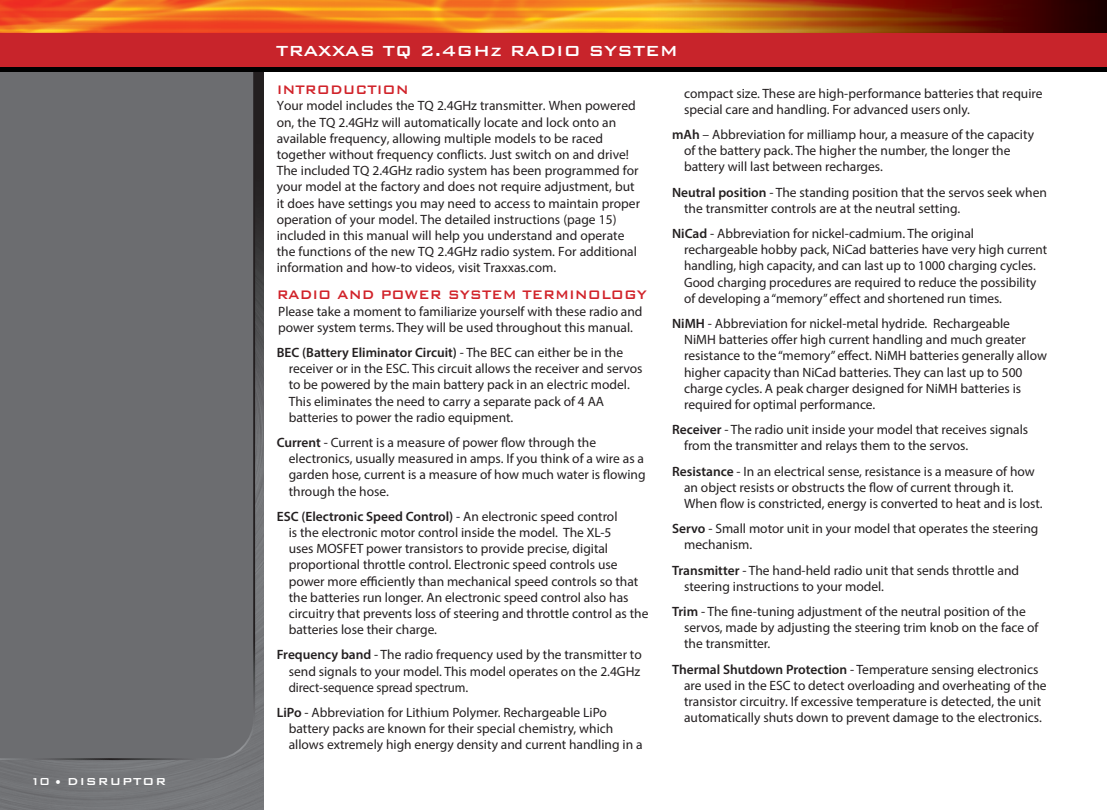
<style>
.page{position:relative;width:1107px;height:810px;background:#fff}
.page>*{position:absolute;margin:0;border:0;box-sizing:border-box;transform-origin:0 0}
.t1{font:500 19.5px "Bank Gothic BT";color:#fff}
.t2{font:500 16.5px "Bank Gothic BT";color:#d1232a;scale:.91 1}
.t3{font:13.5px/16.2px "Myriad Pro";color:#231f20}
.t4{font:500 13.5px "Bank Gothic BT";letter-spacing:.075em;color:#fff}
.s1{font-weight:600}
</style>
<div class="page">
<img style="left:0;top:71px;width:263px;height:739px">
<div style="left:0;top:71px;width:256px;height:690px;background:#6c6d70"></div>
<img style="left:0;top:0;width:1107px;height:71px">
<div style="left:0;top:33px;width:1107px;height:34px;background:#c8242b"></div>
<p class="t4" style="left:30px;top:774px;width:138px">10 • DISRUPTOR</p>
<p class="t1" style="left:276px;top:40px;width:403px">TRAXXAS TQ 2.4GHz RADIO SYSTEM</p>
<p class="t2" style="left:277px;top:81px;width:147px">INTRODUCTION</p>
<p class="t3" style="left:277px;top:98px;width:365px">Your model includes the TQ 2.4GHz transmitter. When powered on, the TQ 2.4GHz will automatically locate and lock onto an available frequency, allowing multiple models to be raced together without frequency conflicts. Just switch on and drive!<br>The included TQ 2.4GHz radio system has been programmed for your model at the factory and does not require adjustment, but it does have settings you may need to access to maintain proper operation of your model. The detailed instructions (page 15) included in this manual will help you understand and operate the functions of the new TQ 2.4GHz radio system. For additional information and how-to videos, visit Traxxas.com.</p>
<p class="t2" style="left:277px;top:286px;width:408px">RADIO AND POWER SYSTEM TERMINOLOGY</p>
<p class="t3" style="left:278px;top:303px;width:366px">Please take a moment to familiarize yourself with these radio and power system terms. They will be used throughout this manual.</p>
<p class="t3" style="left:289px;top:344px;width:355px;text-indent:-12px"><span class="s1">BEC (Battery Eliminator Circuit)</span> - The BEC can either be in the receiver or in the ESC. This circuit allows the receiver and servos to be powered by the main battery pack in an electric model.<br>This eliminates the need to carry a separate pack of 4 AA batteries to power the radio equipment.</p>
<p class="t3" style="left:289px;top:434px;width:358px;text-indent:-12px"><span class="s1">Current</span> - Current is a measure of power flow through the electronics, usually measured in amps. If you think of a wire as a garden hose, current is a measure of how much water is flowing through the hose.</p>
<p class="t3" style="left:289px;top:508px;width:361px;text-indent:-12px"><span class="s1">ESC (Electronic Speed Control)</span> - An electronic speed control<br>is the electronic motor control inside the model. The XL-5<br>uses MOSFET power transistors to provide precise, digital proportional throttle control. Electronic speed controls use power more efficiently than mechanical speed controls so that the batteries run longer. An electronic speed control also has circuitry that prevents loss of steering and throttle control as the batteries lose their charge.</p>
<p class="t3" style="left:289px;top:647px;width:355px;text-align:justify;text-indent:-12px"><span class="s1">Frequency band</span> - The radio frequency used by the transmitter to send signals to your model. This model operates on the 2.4GHz direct-sequence spread spectrum.</p>
<p class="t3" style="left:289px;top:704px;width:355px;text-indent:-12px"><span class="s1">LiPo</span> - Abbreviation for Lithium Polymer. Rechargeable LiPo battery packs are known for their special chemistry, which allows extremely high energy density and current handling in a</p>
<p class="t3" style="left:684px;top:85px;width:360px">compact size. These are high-performance batteries that require special care and handling. For advanced users only.</p>
<p class="t3" style="left:684px;top:126px;width:351px;text-indent:-12px"><span class="s1">mAh</span> – Abbreviation for milliamp hour, a measure of the capacity of the battery pack. The higher the number, the longer the battery will last between recharges.</p>
<p class="t3" style="left:684px;top:184px;width:364px;text-indent:-12px"><span class="s1">Neutral position</span> - The standing position that the servos seek when the transmitter controls are at the neutral setting.</p>
<p class="t3" style="left:684px;top:225px;width:365px;text-indent:-12px"><span class="s1">NiCad</span> - Abbreviation for nickel-cadmium. The original rechargeable hobby pack, NiCad batteries have very high current handling, high capacity, and can last up to 1000 charging cycles.<br>Good charging procedures are required to reduce the possibility of developing a “memory” effect and shortened run times.</p>
<p class="t3" style="left:684px;top:315px;width:364px;text-indent:-12px"><span class="s1">NiMH</span> - Abbreviation for nickel-metal hydride. Rechargeable<br>NiMH batteries offer high current handling and much greater resistance to the “memory” effect. NiMH batteries generally allow higher capacity than NiCad batteries. They can last up to 500 charge cycles. A peak charger designed for NiMH batteries is required for optimal performance.</p>
<p class="t3" style="left:684px;top:421px;width:346px;text-indent:-12px"><span class="s1">Receiver</span> - The radio unit inside your model that receives signals from the transmitter and relays them to the servos.</p>
<p class="t3" style="left:684px;top:463px;width:360px;text-indent:-12px"><span class="s1">Resistance</span> - In an electrical sense, resistance is a measure of how an object resists or obstructs the flow of current through it.<br>When flow is constricted, energy is converted to heat and is lost.</p>
<p class="t3" style="left:684px;top:520px;width:356px;text-indent:-12px"><span class="s1">Servo</span> - Small motor unit in your model that operates the steering mechanism.</p>
<p class="t3" style="left:684px;top:562px;width:337px;text-indent:-12px"><span class="s1">Transmitter</span> - The hand-held radio unit that sends throttle and steering instructions to your model.</p>
<p class="t3" style="left:684px;top:603px;width:356px;text-indent:-12px"><span class="s1">Trim</span> - The fine-tuning adjustment of the neutral position of the servos, made by adjusting the steering trim knob on the face of the transmitter.</p>
<p class="t3" style="left:684px;top:661px;width:364px;text-indent:-12px"><span class="s1">Thermal Shutdown Protection</span> - Temperature sensing electronics are used in the ESC to detect overloading and overheating of the transistor circuitry. If excessive temperature is detected, the unit automatically shuts down to prevent damage to the electronics.</p>
</div>
